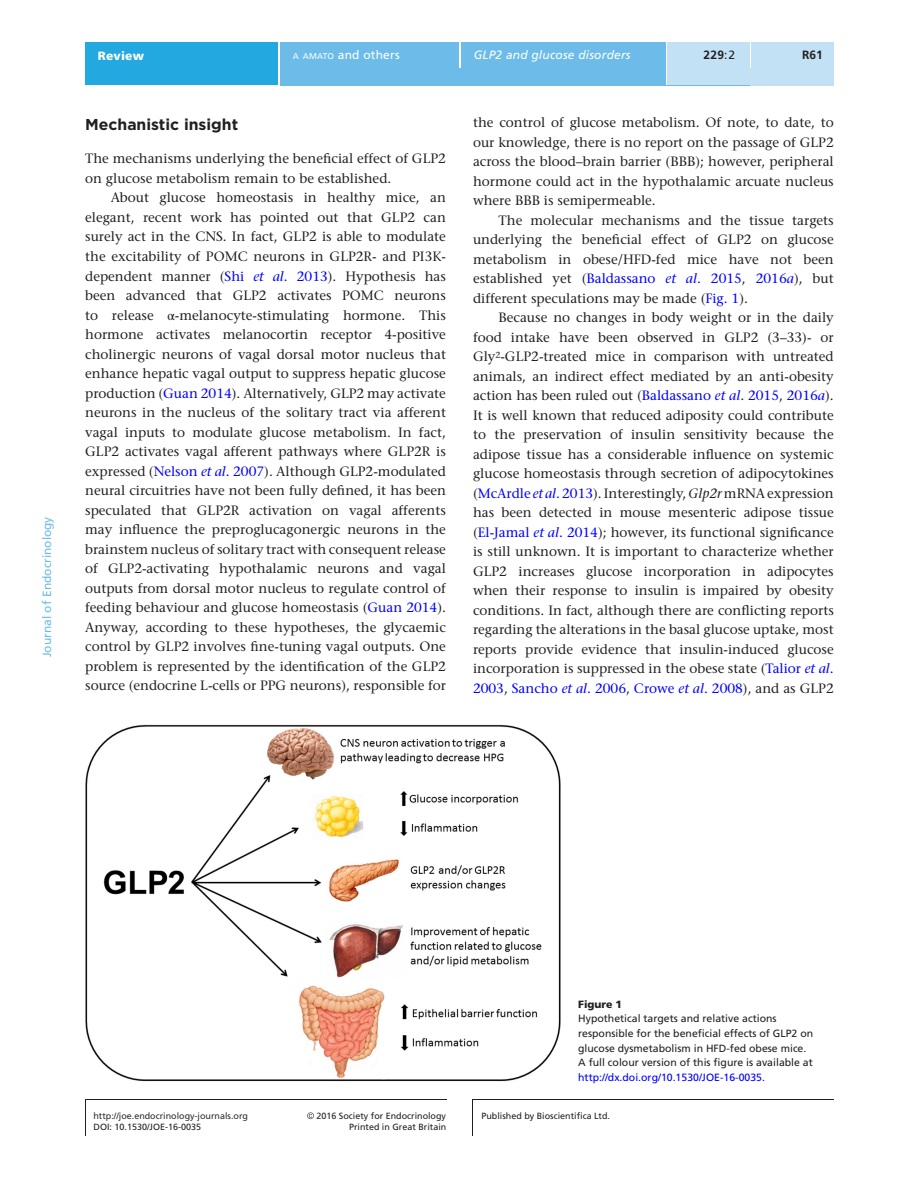
<style>
.page{position:relative;width:919px;height:1187px;background:#fff}
.page>*{position:absolute;margin:0;border:0;box-sizing:border-box;transform-origin:0 0}
.t1{font:700 15.75px "Gotham";color:#231f20}
.TXI{font:500 13.5px/19.5px "Stone Serif Std";color:#231f20;text-align:justify}
.TXT{font:500 13.5px/19.5px "Stone Serif Std";color:#231f20}
.t2{font:italic 12px "Frutiger LT Std";letter-spacing:.015em;color:#fff}
.t3{font:12px "Frutiger LT Std";color:#6cbbe8}
.t4{font:12px "Frutiger LT Std";letter-spacing:.015em;color:#fff}
.t5{font:700 12px "Frutiger LT Std";letter-spacing:.005em;color:#231f20}
.t6{font:900 12px "Frutiger LT Std";letter-spacing:.015em;color:#fff}
.FC{font:10.5px/14.7px "Frutiger LT Std";color:#231f20}
.FC_head{font:900 10.5px "Frutiger LT Std";color:#231f20}
.t7{font:9px/11.2px "Frutiger LT Std";color:#231f20;text-align:right}
.t8{font:9px "Frutiger LT Std";color:#2f2d2e}
.s1{font-size:8.4px}
.s2{font-weight:400}
.s3{color:#00f}
.s4{font-style:italic;color:#00f}
.s5{font-family:"STIX General";font-weight:400}
.s6{font-style:italic}
</style>
<div class="page">
<div style="left:85px;top:43px;width:194px;height:42px;background:#23a9e0"></div>
<div style="left:280px;top:51px;width:553px;height:34px;background:#6cbbe8"></div>
<div style="left:280px;top:43px;width:179px;height:8px;background:#6cbbe8"></div>
<hr style="left:459px;top:43px;width:2px;height:25px;background:#fff">
<div style="left:461px;top:43px;width:204px;height:42px;background:#6cbbe8"></div>
<hr style="left:665px;top:43px;width:2px;height:42px;background:#fff">
<div style="left:667px;top:43px;width:82px;height:42px;background:#c2e1f5"></div>
<div style="left:749px;top:68px;width:84px;height:17px;background:#c2e1f5"></div>
<hr style="left:749px;top:43px;width:2px;height:25px;background:#fff">
<div style="left:751px;top:43px;width:82px;height:25px;background:#c2e1f5"></div>
<hr style="left:85px;top:1099px;width:1px;height:36px;background:#231f20">
<hr style="left:472px;top:1099px;width:1px;height:36px;background:#231f20">
<hr style="left:85px;top:1099px;width:361px;height:1px;background:#231f20">
<svg style="left:307px;top:1112px;width:7px;height:6px"></svg>
<hr style="left:472px;top:1099px;width:361px;height:1px;background:#231f20">
<img style="left:85px;top:724px;width:476px;height:358px">
<p class="t3" style="left:40px;top:657px;width:142px;rotate:-90deg">Journal of Endocrinology</p>
<p class="t6" style="left:98px;top:48px;width:48px">Review</p>
<p class="t4" style="left:293px;top:48px;width:108px"><span class="s1">A AMATO</span> and others</p>
<p class="t2" style="left:473px;top:48px;width:158px">GLP2 and glucose disorders</p>
<p class="t5" style="left:703px;top:48px;width:33px">229<span class="s2">:2</span></p>
<p class="t5" style="left:802px;top:48px;width:22px">R61</p>
<h1 class="t1" style="left:85px;top:114px;width:154px">Mechanistic insight</h1>
<p class="TXT" style="left:85px;top:149px;width:362px">The mechanisms underlying the beneficial effect of GLP2 on glucose metabolism remain to be established.</p>
<p class="TXI" style="left:85px;top:188px;width:362px;text-indent:26px">About glucose homeostasis in healthy mice, an elegant, recent work has pointed out that GLP2 can surely act in the CNS. In fact, GLP2 is able to modulate the excitability of POMC neurons in GLP2R- and PI3K&shy;dependent manner (<span class="s3">Shi</span> <span class="s4">et al</span><span class="s3">. 2013</span>). Hypothesis has been advanced that GLP2 activates POMC neurons to release <span class="s5">α</span>-melanocyte-stimulating hormone. This hormone activates melanocortin receptor 4-positive cholinergic neurons of vagal dorsal motor nucleus that enhance hepatic vagal output to suppress hepatic glucose production (<span class="s3">Guan 2014</span>). Alternatively, GLP2 may activate neurons in the nucleus of the solitary tract via afferent vagal inputs to modulate glucose metabolism. In fact, GLP2 activates vagal afferent pathways where GLP2R is expressed (<span class="s3">Nelson</span> <span class="s4">et al</span><span class="s3">. 2007</span>). Although GLP2-modulated neural circuitries have not been fully defined, it has been speculated that GLP2R activation on vagal afferents may influence the preproglucagonergic neurons in the brainstem nucleus of solitary tract with consequent release of GLP2-activating hypothalamic neurons and vagal outputs from dorsal motor nucleus to regulate control of feeding behaviour and glucose homeostasis (<span class="s3">Guan 2014</span>).<br>Anyway, according to these hypotheses, the glycaemic control by GLP2 involves fine-tuning vagal outputs. One problem is represented by the identification of the GLP2 source (endocrine L-cells or PPG neurons), responsible for</p>
<p class="TXI" style="left:473px;top:113px;width:362px">the control of glucose metabolism. Of note, to date, to our knowledge, there is no report on the passage of GLP2 across the blood–brain barrier (BBB); however, peripheral hormone could act in the hypothalamic arcuate nucleus where BBB is semipermeable.</p>
<p class="TXI" style="left:473px;top:210px;width:362px;text-indent:26px">The molecular mechanisms and the tissue targets underlying the beneficial effect of GLP2 on glucose metabolism in obese/HFD-fed mice have not been established yet (<span class="s3">Baldassano</span> <span class="s4">et al</span><span class="s3">. 2015</span>, <span class="s3">2016</span><span class="s4">a</span>), but different speculations may be made (<span class="s3">Fig. 1</span>).</p>
<p class="TXI" style="left:473px;top:308px;width:362px;text-indent:26px">Because no changes in body weight or in the daily food intake have been observed in GLP2 (3–33)- or Gly<sup>2</sup>-GLP2-treated mice in comparison with untreated animals, an indirect effect mediated by an anti-obesity action has been ruled out (<span class="s3">Baldassano</span> <span class="s4">et al</span><span class="s3">. 2015</span>, <span class="s3">2016</span><span class="s4">a</span>).<br>It is well known that reduced adiposity could contribute to the preservation of insulin sensitivity because the adipose tissue has a considerable influence on systemic glucose homeostasis through secretion of adipocytokines (<span class="s3">McArdle</span> <span class="s4">et al</span><span class="s3">. 2013</span>). Interestingly, <span class="s6">Glp2r</span> mRNA expression has been detected in mouse mesenteric adipose tissue (<span class="s3">El-Jamal</span> <span class="s4">et al</span><span class="s3">. 2014</span>); however, its functional significance is still unknown. It is important to characterize whether GLP2 increases glucose incorporation in adipocytes when their response to insulin is impaired by obesity conditions. In fact, although there are conflicting reports regarding the alterations in the basal glucose uptake, most reports provide evidence that insulin-induced glucose incorporation is suppressed in the obese state (<span class="s3">Talior</span> <span class="s4">et al</span><span class="s3">.<br>2003</span>, <span class="s3">Sancho</span> <span class="s4">et al</span><span class="s3">. 2006</span>, <span class="s3">Crowe</span> <span class="s4">et al</span><span class="s3">. 2008</span>), and as GLP2</p>
<p class="FC_head" style="left:578px;top:997px;width:45px">Figure 1</p>
<p class="FC" style="left:578px;top:1011px;width:236px">Hypothetical targets and relative actions responsible for the beneficial effects of GLP2 on glucose dysmetabolism in HFD-fed obese mice.<br>A full colour version of this figure is available at <span class="s3">http://dx.doi.org/10.1530/JOE-16-0035.</span></p>
<p class="t8" style="left:93px;top:1110px;width:156px">http://joe.endocrinology-journals.org</p>
<p class="t7" style="left:316px;top:1110px;width:131px">2016 Society for Endocrinology<br>Printed in Great Britain</p>
<p class="t7" style="left:481px;top:1110px;width:130px">Published by Bioscientifica Ltd.</p>
<p class="t7" style="left:93px;top:1121px;width:109px">DOI: 10.1530/JOE-16-0035</p>
</div>
